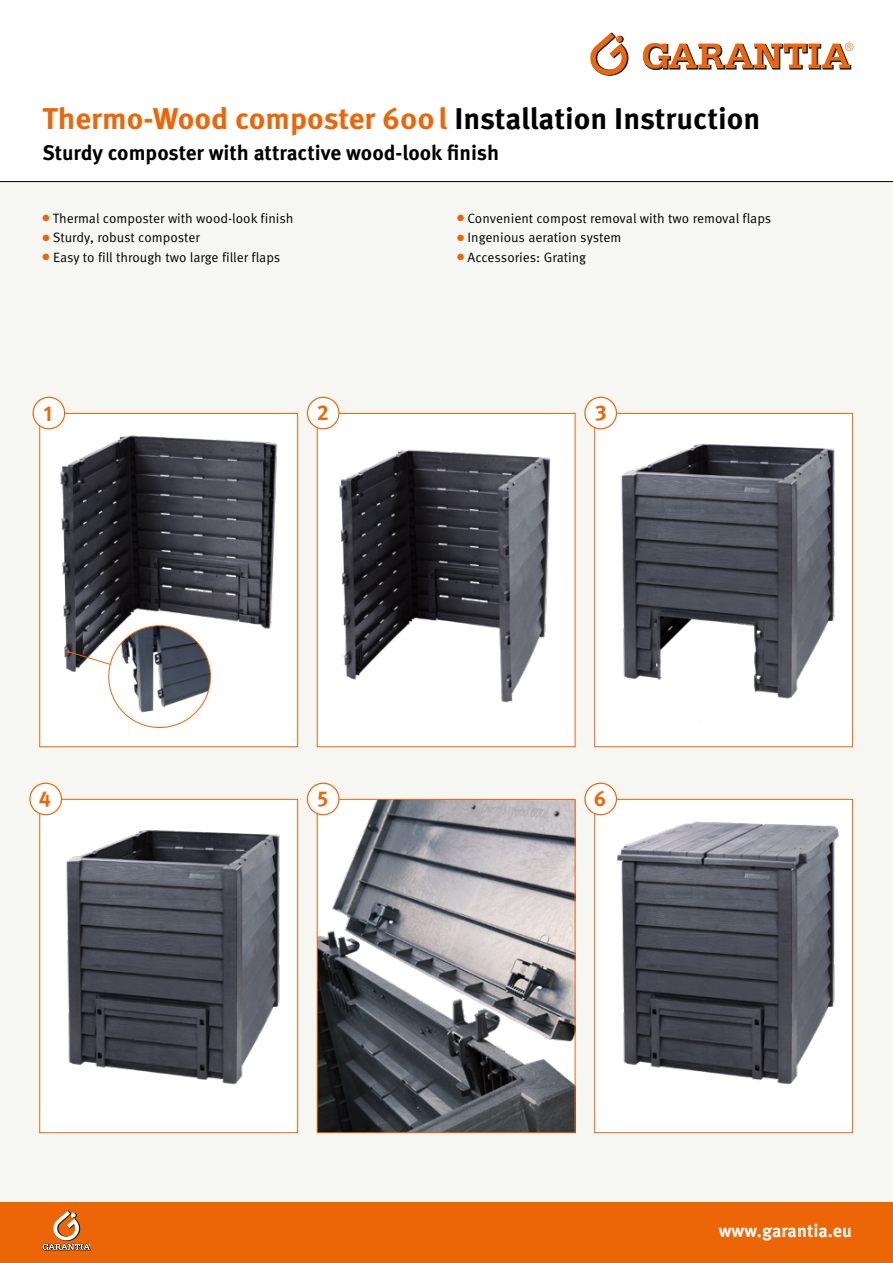
<style>
.page{position:relative;width:893px;height:1263px;background:#fff}
.page>*{position:absolute;margin:0;border:0;box-sizing:border-box;transform-origin:0 0}
.t1{font:700 30px "Meta Pro";color:#ec6608}
.t2{font:700 21.45px "Meta Pro";color:#ec6608}
.t3{font:700 21px "Meta Pro";color:#000}
.t4{font:700 18px "Meta Pro";color:#fff}
.t5{font:13.5px "Meta Pro";color:#000}
.s1{color:#000}
.s2{color:#ec6608}
</style>
<div class="page">
<div style="left:0;top:181px;width:893px;height:1021px;background:#f6f6f2"></div>
<div style="left:40px;top:413px;width:258px;height:334px;background:#fff"></div>
<img style="left:41px;top:417px;width:237px;height:298px">
<div style="left:39px;top:413px;width:259px;height:334px;border:1px solid #ec6608"></div>
<div style="left:317px;top:413px;width:258px;height:334px;background:#fff"></div>
<img style="left:320px;top:420px;width:231px;height:283px">
<div style="left:40px;top:799px;width:258px;height:334px;background:#fff"></div>
<img style="left:43px;top:803px;width:237px;height:282px">
<div style="left:39px;top:799px;width:259px;height:334px;border:1px solid #ec6608"></div>
<div style="left:595px;top:413px;width:258px;height:334px;background:#fff"></div>
<img style="left:598px;top:417px;width:237px;height:282px">
<div style="left:594px;top:413px;width:259px;height:334px;border:1px solid #ec6608"></div>
<div style="left:595px;top:799px;width:258px;height:334px;background:#fff"></div>
<img style="left:598px;top:803px;width:241px;height:282px">
<div style="left:594px;top:799px;width:259px;height:334px;border:1px solid #ec6608"></div>
<img style="left:319px;top:801px;width:254px;height:330px">
<div style="left:317px;top:799px;width:258px;height:334px;border:1px solid #ec6608"></div>
<svg style="left:643px;top:43px;width:210px;height:27px"></svg>
<svg style="left:590px;top:33px;width:38px;height:42px"></svg>
<div style="left:0;top:1202px;width:893px;height:61px;background:#ec6608"></div>
<hr style="left:0;top:181px;width:893px;height:1px;background:#000">
<svg style="left:43px;top:1211px;width:48px;height:39px"></svg>
<div style="left:307px;top:397px;width:32px;height:32px;background:#fff;border-radius:50%"></div>
<div style="left:307px;top:397px;width:33px;height:32px;border:1px solid #ec6608;border-radius:50%"></div>
<div style="left:585px;top:397px;width:31px;height:32px;background:#fff;border-radius:50%"></div>
<div style="left:584px;top:397px;width:33px;height:32px;border:1px solid #ec6608;border-radius:50%"></div>
<div style="left:30px;top:783px;width:31px;height:32px;background:#fff;border-radius:50%"></div>
<div style="left:29px;top:783px;width:33px;height:32px;border:1px solid #ec6608;border-radius:50%"></div>
<div style="left:307px;top:783px;width:32px;height:32px;background:#fff;border-radius:50%"></div>
<div style="left:307px;top:783px;width:33px;height:32px;border:1px solid #ec6608;border-radius:50%"></div>
<div style="left:585px;top:783px;width:31px;height:32px;background:#fff;border-radius:50%"></div>
<div style="left:584px;top:783px;width:33px;height:32px;border:1px solid #ec6608;border-radius:50%"></div>
<svg style="left:67px;top:650px;width:44px;height:15px"></svg>
<img style="left:109px;top:626px;width:101px;height:101px;border-radius:51px">
<div style="left:33px;top:397px;width:32px;height:32px;background:#fff;border-radius:50%"></div>
<div style="left:33px;top:397px;width:32px;height:32px;border:1px solid #ec6608;border-radius:50%"></div>
<h1 class="t1" style="left:43px;top:100px;width:719px">Thermo-Wood composter 600l <span class="s1">Installation Instruction</span></h1>
<h3 class="t3" style="left:43px;top:140px;width:458px">Sturdy composter with attractive wood-look finish</h3>
<p class="t5" style="left:43px;top:210px;width:253px"><span class="s2">●</span> Thermal composter with wood-look finish</p>
<p class="t5" style="left:43px;top:229px;width:159px"><span class="s2">●</span> Sturdy, robust composter</p>
<p class="t5" style="left:43px;top:249px;width:239px"><span class="s2">●</span> Easy to fill through two large filler flaps</p>
<p class="t5" style="left:457px;top:210px;width:316px"><span class="s2">●</span> Convenient compost removal with two removal flaps</p>
<p class="t5" style="left:457px;top:229px;width:166px"><span class="s2">●</span> Ingenious aeration system</p>
<p class="t5" style="left:457px;top:249px;width:131px"><span class="s2">●</span> Accessories: Grating</p>
<h2 class="t2" style="left:43px;top:399px;width:10px">1</h2>
<h2 class="t2" style="left:317px;top:399px;width:14px">2</h2>
<h2 class="t2" style="left:595px;top:399px;width:13px">3</h2>
<h2 class="t2" style="left:39px;top:784px;width:14px">4</h2>
<h2 class="t2" style="left:318px;top:784px;width:12px">5</h2>
<h2 class="t2" style="left:594px;top:784px;width:14px">6</h2>
<h3 class="t4" style="left:719px;top:1220px;width:135px">www.garantia.eu</h3>
</div>
